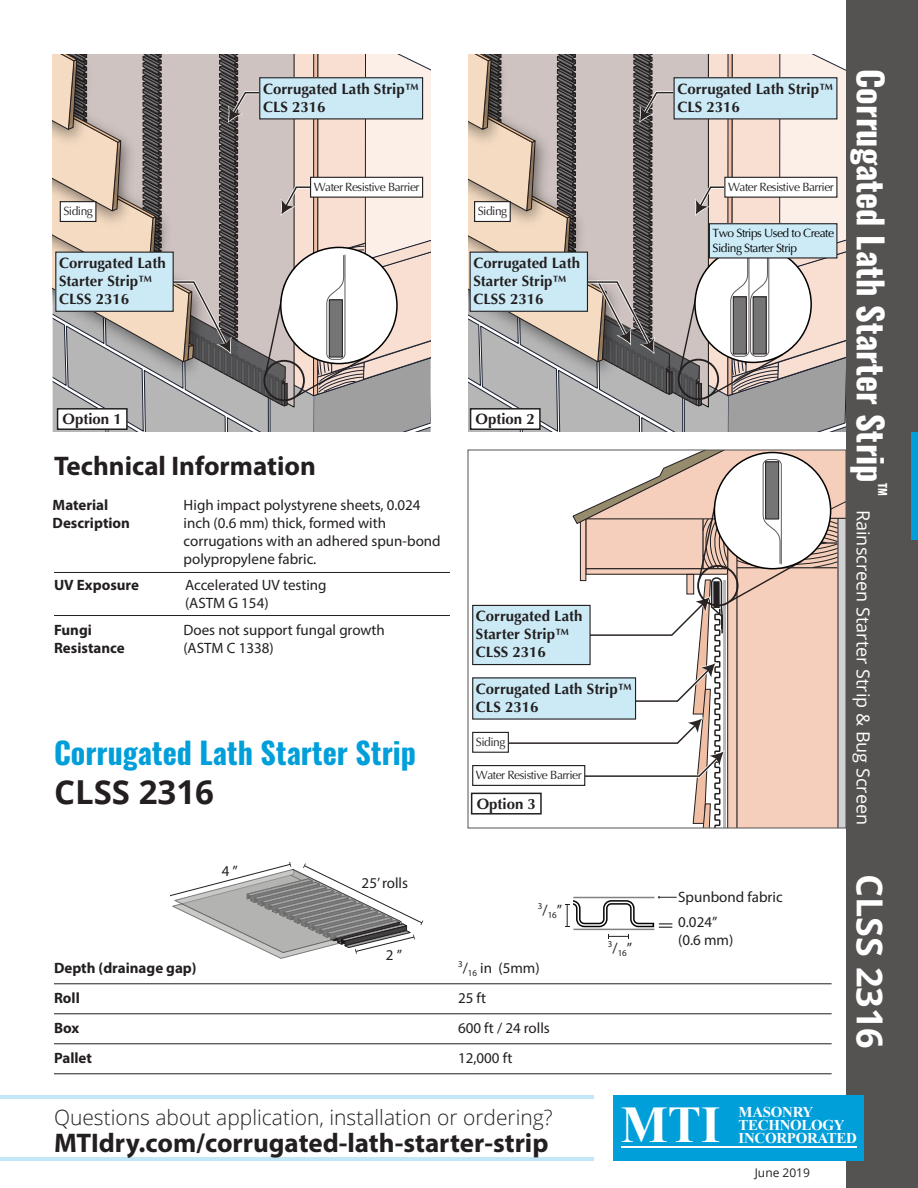
<style>
.page{position:relative;width:918px;height:1188px;background:#fff}
.page>*{position:absolute;margin:0;border:0;box-sizing:border-box;transform-origin:0 0}
.t1{font:700 51.45px "Times New Roman";color:#fff}
.t2{font:700 36px "Open Sans";color:#fff}
.t3{font:700 34.35px "Oswald";color:#fff}
.t4{font:700 33px "Open Sans";color:#231f20}
.t5{font:700 30px "Oswald";color:#009fda}
.t6{font:700 27px "Myriad Pro";color:#231f20}
.t7{font:300 21px "Open Sans";color:#231f20}
.t8{font:18px "Open Sans";color:#fff}
.t9{font:15px/18px "Myriad Pro";color:#231f20}
.t10{font:700 15px/18px "Optima";color:#231f20}
.t11{font:700 15px/30px "Myriad Pro";color:#231f20}
.t12{font:700 15px/12.9px "Times New Roman";letter-spacing:-.02em;color:#fff}
.t13{font:12px "Optima";letter-spacing:-.045em;color:#231f20}
.t14{font:12px/14.4px "Optima";letter-spacing:-.045em;color:#000}
.t15{font:12px "Open Sans";color:#231f20}
.t16{font:700 11.1px "Oswald";color:#fff}
.t17{font:9px "Myriad Pro";color:#231f20}
</style>
<div class="page">
<div style="left:847px;top:0;width:71px;height:1188px;background:#555252"></div>
<div style="left:613px;top:1096px;width:251px;height:65px;background:#009fda"></div>
<hr style="left:621px;top:1147px;width:235px;height:1px;background:#fff">
<hr style="left:0;top:1096px;width:594px;height:3px;background:#c2e7f6">
<hr style="left:0;top:1158px;width:594px;height:3px;background:#c2e7f6">
<hr style="left:54px;top:984px;width:778px;height:1px;background:#231f20">
<hr style="left:54px;top:1014px;width:778px;height:1px;background:#231f20">
<hr style="left:54px;top:1044px;width:778px;height:1px;background:#231f20">
<hr style="left:54px;top:1074px;width:778px;height:1px;background:#231f20">
<svg style="left:468px;top:54px;width:378px;height:378px;background:#bfb7b3"></svg>
<div style="left:470px;top:252px;width:117px;height:59px;background:#cbeaf6"></div>
<div style="left:470px;top:252px;width:118px;height:60px;border:1px solid #231f20"></div>
<div style="left:475px;top:202px;width:35px;height:19px;background:#fff"></div>
<div style="left:474px;top:201px;width:37px;height:21px;border:1px solid #231f20"></div>
<div style="left:725px;top:177px;width:112px;height:20px;background:#fff"></div>
<div style="left:724px;top:177px;width:113px;height:21px;border:1px solid #231f20"></div>
<div style="left:709px;top:224px;width:128px;height:34px;background:#ccebf7"></div>
<div style="left:709px;top:223px;width:128px;height:36px;border:1px solid #231f20"></div>
<div style="left:473px;top:678px;width:163px;height:41px;background:#cbeaf6"></div>
<div style="left:472px;top:677px;width:164px;height:43px;border:1px solid #231f20"></div>
<div style="left:473px;top:605px;width:117px;height:60px;background:#cbeaf6"></div>
<div style="left:472px;top:605px;width:119px;height:60px;border:1px solid #231f20"></div>
<div style="left:472px;top:732px;width:37px;height:21px;border:1px solid #231f20"></div>
<div style="left:472px;top:765px;width:113px;height:21px;border:1px solid #231f20"></div>
<svg style="left:506px;top:452px;width:338px;height:374px"></svg>
<svg style="left:53px;top:54px;width:378px;height:378px;background:#c2bcb8"></svg>
<hr style="left:54px;top:572px;width:396px;height:1px;background:#231f20">
<hr style="left:54px;top:615px;width:396px;height:1px;background:#231f20">
<div style="left:911px;top:432px;width:7px;height:108px;background:#009fda"></div>
<div style="left:58px;top:409px;width:69px;height:20px;background:#fff"></div>
<div style="left:57px;top:408px;width:71px;height:22px;border:2px solid #231f20"></div>
<div style="left:471px;top:409px;width:69px;height:20px;background:#fff"></div>
<div style="left:470px;top:408px;width:71px;height:22px;border:2px solid #231f20"></div>
<div style="left:472px;top:793px;width:69px;height:21px;background:#fff"></div>
<div style="left:471px;top:793px;width:71px;height:22px;border:2px solid #231f20"></div>
<svg style="left:171px;top:862px;width:252px;height:97px"></svg>
<svg style="left:565px;top:896px;width:112px;height:43px"></svg>
<p class="t10" style="left:263px;top:80px;width:158px">Corrugated Lath Strip™<br>CLS 2316</p>
<p class="t13" style="left:64px;top:204px;width:31px">Siding</p>
<p class="t10" style="left:59px;top:254px;width:108px">Corrugated Lath<br>Starter Strip™<br>CLSS 2316</p>
<p class="t13" style="left:314px;top:180px;width:107px">Water Resistive Barrier</p>
<p class="t13" style="left:478px;top:204px;width:31px">Siding</p>
<p class="t10" style="left:473px;top:254px;width:108px">Corrugated Lath<br>Starter Strip™<br>CLSS 2316</p>
<p class="t10" style="left:63px;top:410px;width:61px">Option 1</p>
<p class="t10" style="left:476px;top:410px;width:61px">Option 2</p>
<h3 class="t6" style="left:54px;top:448px;width:263px">Technical Information</h3>
<p class="t11" style="left:53px;top:496px;width:79px;line-height:18px">Material<br>Description</p>
<p class="t9" style="left:184px;top:496px;width:259px">High impact polystyrene sheets, 0.024 inch (0.6 mm) thick, formed with corrugations with an adhered spun-bond polypropylene fabric.</p>
<p class="t11" style="left:54px;top:570px;width:87px">UV Exposure</p>
<p class="t9" style="left:185px;top:576px;width:143px">Accelerated UV testing (ASTM G 154)</p>
<p class="t11" style="left:54px;top:621px;width:72px;line-height:18px">Fungi<br>Resistance</p>
<p class="t9" style="left:184px;top:621px;width:203px">Does not support fungal growth (ASTM C 1338)</p>
<h3 class="t5" style="left:54px;top:737px;width:363px">Corrugated Lath Starter Strip</h3>
<h3 class="t4" style="left:54px;top:769px;width:161px">CLSS 2316</h3>
<p class="t9" style="left:222px;top:862px;width:18px">4 ”</p>
<p class="t9" style="left:362px;top:873px;width:48px">25’ rolls</p>
<p class="t10" style="left:476px;top:607px;width:108px">Corrugated Lath<br>Starter Strip™<br>CLSS 2316</p>
<p class="t10" style="left:476px;top:680px;width:158px">Corrugated Lath Strip™<br>CLS 2316</p>
<p class="t13" style="left:476px;top:735px;width:31px">Siding</p>
<p class="t13" style="left:476px;top:768px;width:107px">Water Resistive Barrier</p>
<p class="t10" style="left:477px;top:795px;width:61px">Option 3</p>
<p class="t17" style="left:538px;top:910px;width:26px">3<sup>/</sup>16<sup>”</sup></p>
<p class="t9" style="left:386px;top:945px;width:18px">2 ”</p>
<p class="t11" style="left:54px;top:952px;width:144px">Depth (drainage gap)<br>Roll<br>Box<br>Pallet</p>
<p class="t9" style="left:458px;top:953px;width:93px;line-height:30px"><sup>3</sup>/<sub>16</sub> in (5mm)<br>25 ft<br>600 ft / 24 rolls<br>12,000 ft</p>
<p class="t17" style="left:608px;top:948px;width:26px">3<sup>/</sup>16<sup>”</sup></p>
<p class="t10" style="left:677px;top:80px;width:158px">Corrugated Lath Strip™<br>CLS 2316</p>
<p class="t13" style="left:728px;top:180px;width:107px">Water Resistive Barrier</p>
<p class="t14" style="left:713px;top:226px;width:123px">Two Strips Used to Create<br>Siding Starter Strip</p>
<h3 class="t3" style="left:889px;top:69px;width:415px;rotate:90deg">Corrugated Lath Starter Strip</h3>
<p class="t16" style="left:889px;top:483px;width:14px;rotate:90deg">TM</p>
<p class="t8" style="left:876px;top:510px;width:317px;rotate:90deg">Rainscreen Starter Strip &amp; Bug Screen</p>
<p class="t9" style="left:678px;top:888px;width:106px">Spunbond fabric</p>
<p class="t9" style="left:678px;top:913px;width:57px">0.024” (0.6 mm)</p>
<h2 class="t2" style="left:895px;top:874px;width:176px;rotate:90deg">CLSS 2316</h2>
<h3 class="t7" style="left:54px;top:1103px;width:500px">Questions about application, installation or ordering?</h3>
<h3 class="t6" style="left:54px;top:1125px;width:496px">MTIdry.com/corrugated-lath-starter-strip</h3>
<h1 class="t1" style="left:621px;top:1089px;width:101px">MTI</h1>
<p class="t12" style="left:739px;top:1105px;width:108px">MASONRY<br>TECHNOLOGY</p>
<p class="t12" style="left:739px;top:1131px;width:120px">INCORPORATED</p>
<p class="t15" style="left:755px;top:1164px;width:57px">June 2019</p>
</div>
